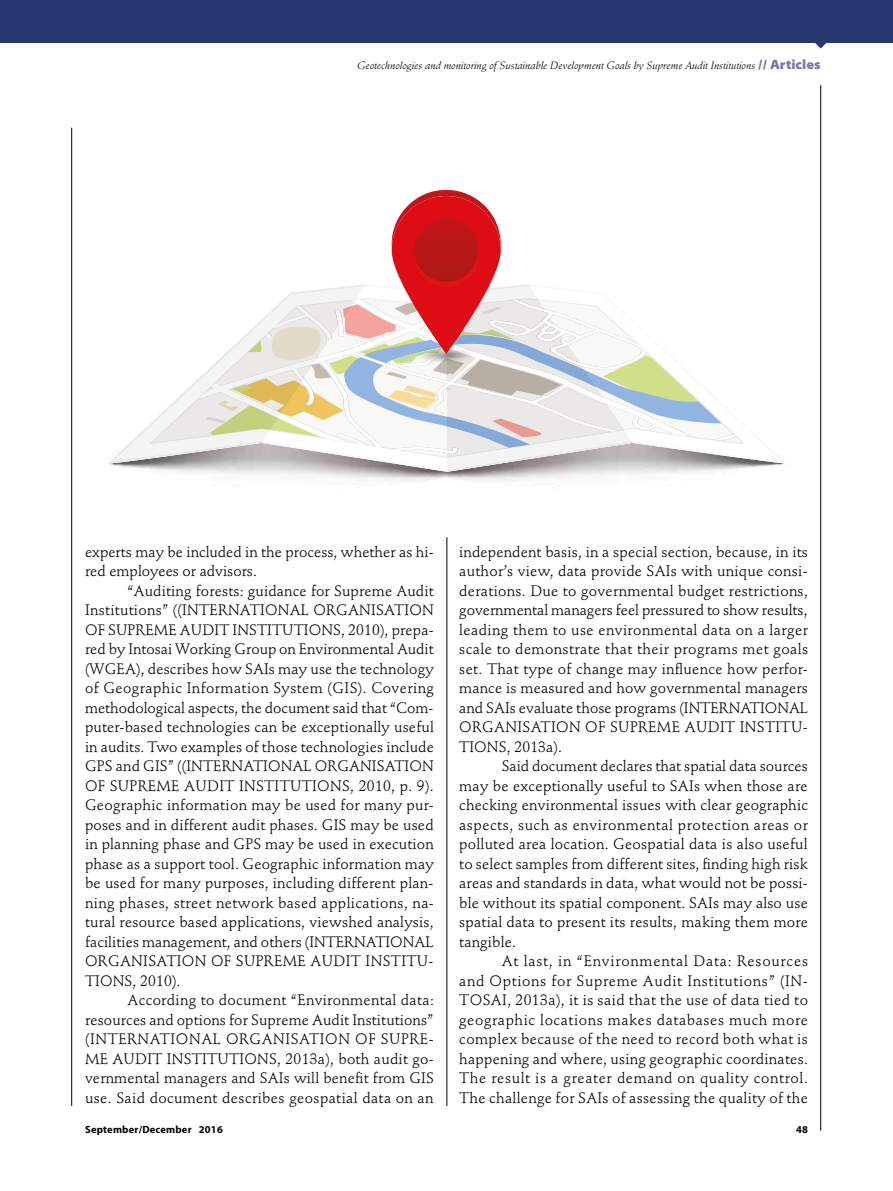
<style>
.page{position:relative;width:893px;height:1191px;background:#fff}
.page>*{position:absolute;margin:0;border:0;box-sizing:border-box;transform-origin:0 0}
.t1{font:15px/19.5px "Stempel Schneidler Std";letter-spacing:.02em;color:#000;text-align:justify}
.t2{font:15px/19.5px "Stempel Schneidler Std";color:#000}
.t3{font:italic 10.5px "Stempel Schneidler Std";color:#000}
.t4{font:700 10.5px "Myriad Pro";letter-spacing:.02em;color:#000}
.s1{font-family:"Myriad Pro";font-weight:900;font-style:normal;font-stretch:semi-expanded;font-size:13.5px;color:#7b77a2}
</style>
<div class="page">
<svg style="left:815px;top:43px;width:11px;height:6px"></svg>
<div style="left:0;top:0;width:893px;height:43px;background:#293771"></div>
<hr style="left:820px;top:85px;width:1px;height:1045px;background:#000">
<hr style="left:71px;top:128px;width:1px;height:978px;background:#000">
<hr style="left:446px;top:537px;width:1px;height:569px;background:#000">
<svg style="left:108px;top:441px;width:678px;height:31px"></svg>
<svg style="left:108px;top:425px;width:41px;height:38px"></svg>
<svg style="left:149px;top:190px;width:587px;height:282px"></svg>
<p class="t3" style="left:357px;top:59px;width:465px">Geotechnologies and monitoring of Sustainable Development Goals by Supreme Audit Institutions <span class="s1">// Articles</span></p>
<p class="t2" style="left:85px;top:542px;width:350px">experts may be included in the process, whether as hi&shy;red employees or advisors.</p>
<p class="t1" style="left:85px;top:581px;width:350px;text-indent:43px">“Auditing forests: guidance for Supreme Audit Institutions” ((INTERNATIONAL ORGANISATION OF SUPREME AUDIT INSTITUTIONS, 2010), prepa&shy;red by Intosai Working Group on Environmental Audit (WGEA), describes how SAIs may use the technology of Geographic Information System (GIS). Covering methodological aspects, the document said that “Com&shy;puter-based technologies can be exceptionally useful in audits. Two examples of those technologies include GPS and GIS” ((INTERNATIONAL ORGANISATION OF SUPREME AUDIT INSTITUTIONS, 2010, p. 9).<br>Geographic information may be used for many pur&shy;poses and in different audit phases. GIS may be used in planning phase and GPS may be used in execution phase as a support tool. Geographic information may be used for many purposes, including different plan&shy;ning phases, street network based applications, na&shy;tural resource based applications, viewshed analysis, facilities management, and others (INTERNATIONAL ORGANISATION OF SUPREME AUDIT INSTITU-TIONS, 2010).</p>
<p class="t1" style="left:85px;top:990px;width:350px;text-indent:43px">According to document “Environmental data: resources and options for Supreme Audit Institutions” (INTERNATIONAL ORGANISATION OF SUPRE-ME AUDIT INSTITUTIONS, 2013a), both audit go&shy;vernmental managers and SAIs will benefit from GIS use. Said document describes geospatial data on an</p>
<p class="t1" style="left:459px;top:542px;width:350px">independent basis, in a special section, because, in its author’s view, data provide SAIs with unique consi&shy;derations. Due to governmental budget restrictions, governmental managers feel pressured to show results, leading them to use environmental data on a larger scale to demonstrate that their programs met goals set. That type of change may influence how perfor&shy;mance is measured and how governmental managers and SAIs evaluate those programs (INTERNATIONAL ORGANISATION OF SUPREME AUDIT INSTITU-TIONS, 2013a).</p>
<p class="t1" style="left:459px;top:756px;width:350px;text-indent:43px">Said document declares that spatial data sources may be exceptionally useful to SAIs when those are checking environmental issues with clear geographic aspects, such as environmental protection areas or polluted area location. Geospatial data is also useful to select samples from different sites, finding high risk areas and standards in data, what would not be possi&shy;ble without its spatial component. SAIs may also use spatial data to present its results, making them more tangible.</p>
<p class="t1" style="left:459px;top:951px;width:350px;text-indent:43px">At last, in “Environmental Data: Resources and Options for Supreme Audit Institutions” (IN-TOSAI, 2013a), it is said that the use of data tied to geographic locations makes databases much more complex because of the need to record both what is happening and where, using geographic coordinates.<br>The result is a greater demand on quality control.<br>The challenge for SAIs of assessing the quality of the</p>
<p class="t4" style="left:85px;top:1123px;width:139px">September/December 2016</p>
<p class="t4" style="left:796px;top:1123px;width:13px">48</p>
</div>
